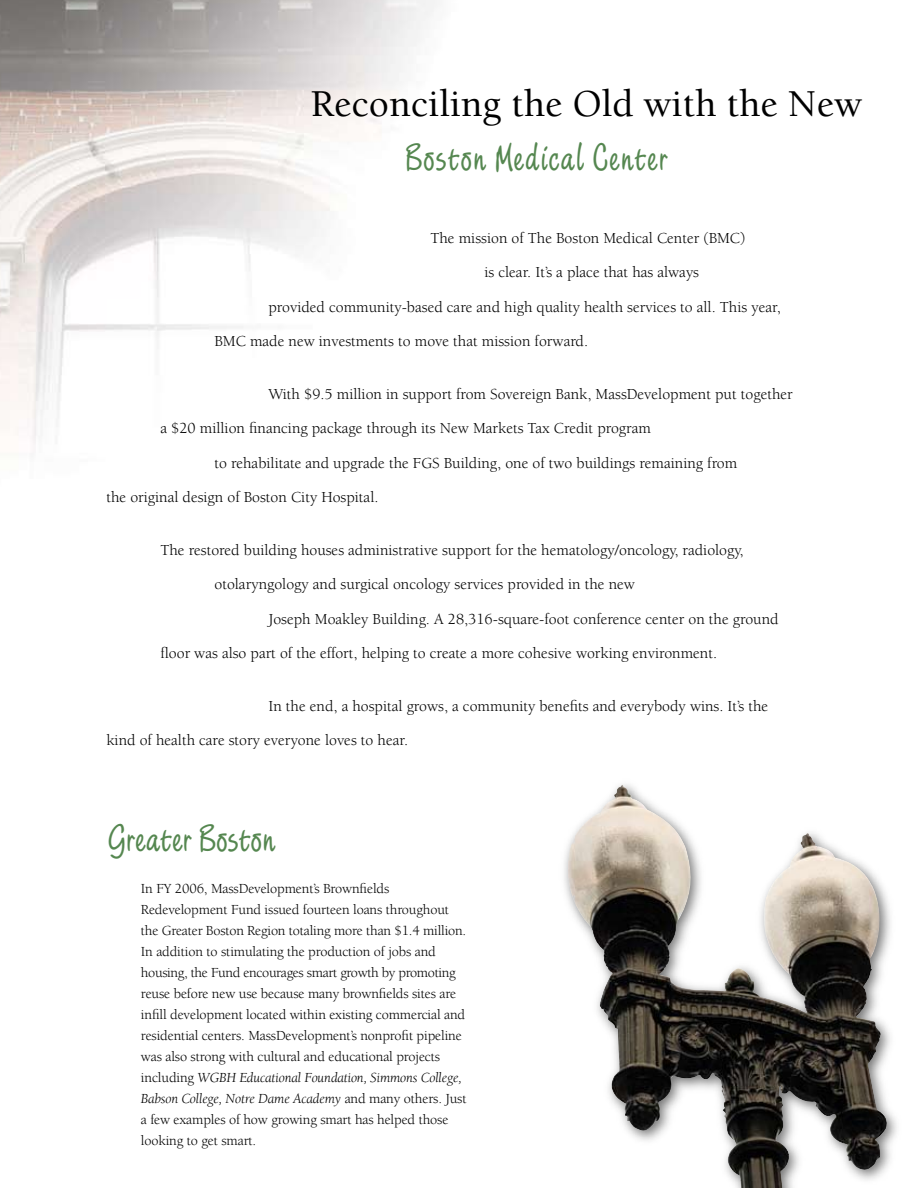
<style>
.page{position:relative;width:918px;height:1188px;background:#fff}
.page>*{position:absolute;margin:0;border:0;box-sizing:border-box;transform-origin:0 0}
.t1{font:42px "Limehouse Script Plain";letter-spacing:.02em;color:#558750}
.t2{font:42px "Limehouse Script Plain";color:#558750}
.t3{font:500 39px "Berkeley";color:#000}
.t4{font:15.75px/34.5px "Berkeley";color:#000}
.t5{font:14.25px/21px "Berkeley";letter-spacing:-.01em;color:#000}
.s1{font-style:italic}
</style>
<div class="page">
<img style="left:0;top:0;width:437px;height:444px">
<div style="left:558px;top:777px;width:346px;height:411px;background:#000;opacity:.55"></div>
<img style="left:629px;top:794px;width:157px;height:210px">
<h2 class="t3" style="left:310px;top:83px;width:553px">Reconciling the Old with the New</h2>
<h1 class="t1" style="left:405px;top:131px;width:264px">Boston Medical Center</h1>
<p class="t4" style="left:430px;top:221px;width:316px">The mission of The Boston Medical Center (BMC)</p>
<p class="t4" style="left:484px;top:255px;width:216px">is clear. It’s a place that has always</p>
<p class="t4" style="left:268px;top:290px;width:514px">provided community-based care and high quality health services to all. This year,</p>
<p class="t4" style="left:214px;top:324px;width:375px">BMC made new investments to move that mission forward.</p>
<p class="t4" style="left:268px;top:377px;width:526px">With $9.5 million in support from Sovereign Bank, MassDevelopment put together</p>
<p class="t4" style="left:160px;top:411px;width:492px">a $20 million financing package through its New Markets Tax Credit program</p>
<p class="t4" style="left:214px;top:446px;width:524px">to rehabilitate and upgrade the FGS Building, one of two buildings remaining from</p>
<p class="t4" style="left:106px;top:480px;width:274px">the original design of Boston City Hospital.</p>
<p class="t4" style="left:214px;top:533px;width:531px;text-indent:-54px">The restored building houses administrative support for the hematology/oncology, radiology, otolaryngology and surgical oncology services provided in the new</p>
<p class="t4" style="left:160px;top:602px;width:620px;text-indent:108px">Joseph Moakley Building. A 28,316-square-foot conference center on the ground floor was also part of the effort, helping to create a more cohesive working environment.</p>
<p class="t4" style="left:106px;top:689px;width:663px;text-indent:162px">In the end, a hospital grows, a community benefits and everybody wins. It’s the kind of health care story everyone loves to hear.</p>
<h1 class="t2" style="left:108px;top:812px;width:169px">Greater Boston</h1>
<p class="t5" style="left:141px;top:879px;width:327px">In FY 2006, MassDevelopment’s Brownfields Redevelopment Fund issued fourteen loans throughout the Greater Boston Region totaling more than $1.4 million.<br>In addition to stimulating the production of jobs and housing, the Fund encourages smart growth by promoting reuse before new use because many brownfields sites are infill development located within existing commercial and residential centers. MassDevelopment’s nonprofit pipeline was also strong with cultural and educational projects including <span class="s1">WGBH Educational Foundation, Simmons College, Babson College, Notre Dame Academy</span> and many others. Just a few examples of how growing smart has helped those looking to get smart.</p>
</div>
